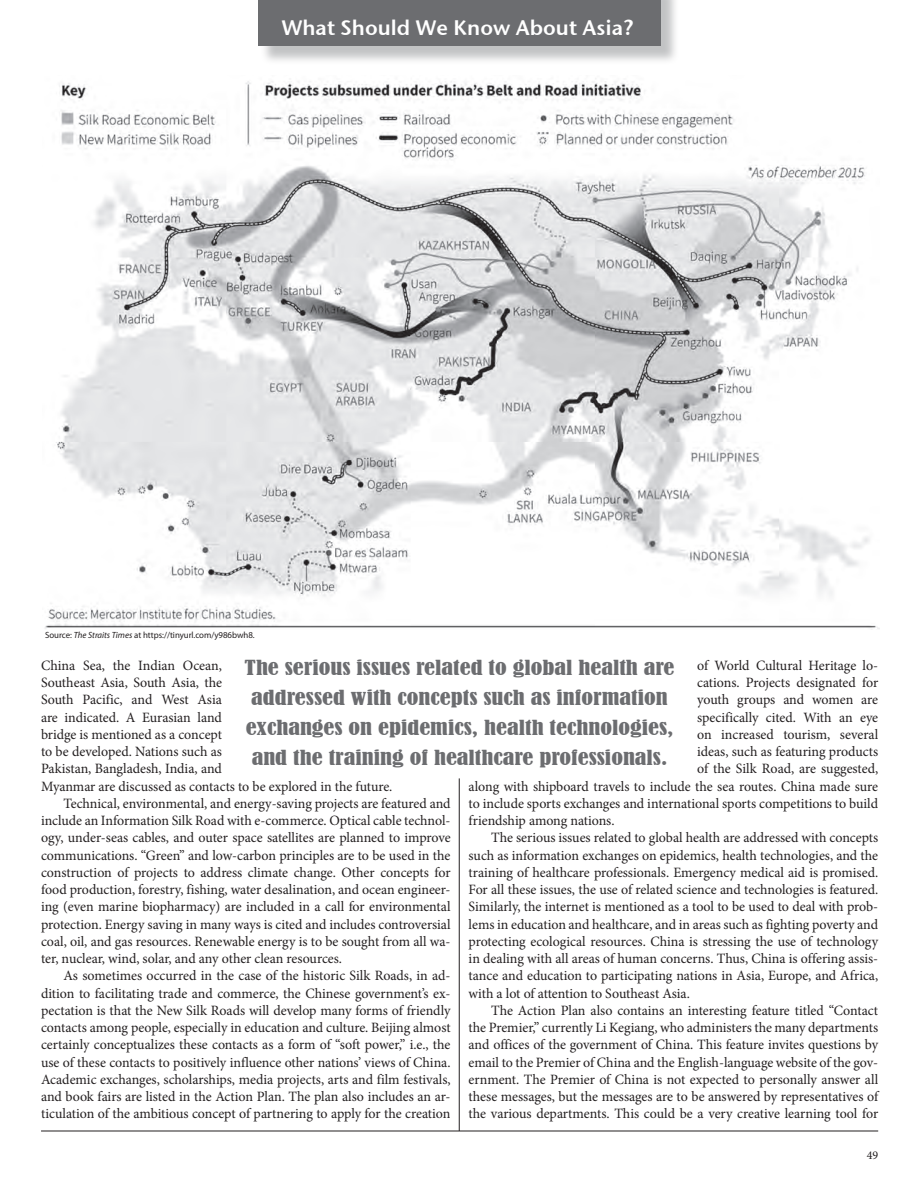
<style>
.page{position:relative;width:918px;height:1188px;background:#fff}
.page>*{position:absolute;margin:0;border:0;box-sizing:border-box;transform-origin:0 0}
.t1{font:21px "Stone Sans Sem ITCTT Semi";color:#fff}
.t2{font:condensed 19.5px/30px "Bernard";color:#6c6d70;text-align:center;scale:1.25 1}
.t3{font:14.25px "Minion Pro";color:#231f20}
.t4{font:12px "Minion Pro";color:#231f20}
.t5{font:9px "Myriad Pro";color:#231f20}
.s1{font-style:italic}
</style>
<div class="page">
<hr style="left:41px;top:1131px;width:837px;height:1px;background:#231f20">
<div style="left:261px;top:0;width:419px;height:65px;background:#808285;opacity:.48"></div>
<div style="left:258px;top:0;width:403px;height:46px;background:#6c6d70"></div>
<hr style="left:459px;top:778px;width:1px;height:353px;background:#231f20">
<img style="left:45px;top:78px;width:835px;height:552px">
<h1 class="t1" style="left:282px;top:10px;width:354px">What Should We Know About Asia?</h1>
<p class="t5" style="left:45px;top:629px;width:211px">Source: <span class="s1">The Straits Times</span> at https://tinyurl.com/y986bwh8.</p>
<p class="t3" style="left:697px;top:656px;width:183px">of World Cultural Heritage lo-</p>
<p class="t3" style="left:697px;top:673px;width:183px">cations. Projects designated for</p>
<p class="t3" style="left:697px;top:690px;width:183px">youth groups and women are</p>
<p class="t3" style="left:697px;top:707px;width:183px">specifically cited. With an eye</p>
<p class="t3" style="left:697px;top:725px;width:183px">on increased tourism, several</p>
<p class="t3" style="left:697px;top:742px;width:183px">ideas, such as featuring products</p>
<p class="t3" style="left:697px;top:759px;width:183px">of the Silk Road, are suggested,</p>
<p class="t3" style="left:469px;top:776px;width:411px">along with shipboard travels to include the sea routes. China made sure</p>
<p class="t3" style="left:469px;top:794px;width:411px">to include sports exchanges and international sports competitions to build</p>
<p class="t3" style="left:469px;top:811px;width:147px">friendship among nations.</p>
<p class="t3" style="left:491px;top:828px;width:389px">The serious issues related to global health are addressed with concepts</p>
<p class="t3" style="left:469px;top:845px;width:411px">such as information exchanges on epidemics, health technologies, and the</p>
<p class="t3" style="left:469px;top:863px;width:411px">training of healthcare professionals. Emergency medical aid is promised.</p>
<p class="t3" style="left:469px;top:880px;width:411px">For all these issues, the use of related science and technologies is featured.</p>
<p class="t3" style="left:469px;top:897px;width:411px">Similarly, the internet is mentioned as a tool to be used to deal with prob-</p>
<p class="t3" style="left:469px;top:914px;width:411px">lems in education and healthcare, and in areas such as fighting poverty and</p>
<p class="t3" style="left:469px;top:932px;width:411px">protecting ecological resources. China is stressing the use of technology</p>
<p class="t3" style="left:469px;top:949px;width:411px">in dealing with all areas of human concerns. Thus, China is offering assis-</p>
<p class="t3" style="left:469px;top:966px;width:411px">tance and education to participating nations in Asia, Europe, and Africa,</p>
<p class="t3" style="left:469px;top:983px;width:223px">with a lot of attention to Southeast Asia.</p>
<p class="t3" style="left:491px;top:1001px;width:389px">The Action Plan also contains an interesting feature titled “Contact</p>
<p class="t3" style="left:469px;top:1018px;width:411px">the Premier,” currently Li Kegiang, who administers the many departments</p>
<p class="t3" style="left:469px;top:1035px;width:411px">and offices of the government of China. This feature invites questions by</p>
<p class="t3" style="left:469px;top:1052px;width:411px">email to the Premier of China and the English-language website of the gov-</p>
<p class="t3" style="left:469px;top:1070px;width:411px">ernment. The Premier of China is not expected to personally answer all</p>
<p class="t3" style="left:469px;top:1087px;width:411px">these messages, but the messages are to be answered by representatives of</p>
<p class="t3" style="left:469px;top:1104px;width:411px">the various departments. This could be a very creative learning tool for</p>
<p class="t3" style="left:41px;top:656px;width:182px">China Sea, the Indian Ocean,</p>
<p class="t3" style="left:41px;top:673px;width:182px">Southeast Asia, South Asia, the</p>
<p class="t3" style="left:41px;top:690px;width:182px">South Pacific, and West Asia</p>
<p class="t3" style="left:41px;top:707px;width:182px">are indicated. A Eurasian land</p>
<p class="t3" style="left:41px;top:725px;width:182px">bridge is mentioned as a concept</p>
<p class="t3" style="left:41px;top:742px;width:182px">to be developed. Nations such as</p>
<p class="t3" style="left:41px;top:759px;width:182px">Pakistan, Bangladesh, India, and</p>
<p class="t3" style="left:41px;top:776px;width:353px">Myanmar are discussed as contacts to be explored in the future.</p>
<p class="t3" style="left:64px;top:794px;width:389px">Technical, environmental, and energy-saving projects are featured and</p>
<p class="t3" style="left:41px;top:811px;width:411px">include an Information Silk Road with e-commerce. Optical cable technol-</p>
<p class="t3" style="left:41px;top:828px;width:411px">ogy, under-seas cables, and outer space satellites are planned to improve</p>
<p class="t3" style="left:41px;top:845px;width:411px">communications. “Green” and low-carbon principles are to be used in the</p>
<p class="t3" style="left:41px;top:863px;width:411px">construction of projects to address climate change. Other concepts for</p>
<p class="t3" style="left:41px;top:880px;width:411px">food production, forestry, fishing, water desalination, and ocean engineer-</p>
<p class="t3" style="left:41px;top:897px;width:411px">ing (even marine biopharmacy) are included in a call for environmental</p>
<p class="t3" style="left:41px;top:914px;width:411px">protection. Energy saving in many ways is cited and includes controversial</p>
<p class="t3" style="left:41px;top:932px;width:411px">coal, oil, and gas resources. Renewable energy is to be sought from all wa-</p>
<p class="t3" style="left:41px;top:949px;width:303px">ter, nuclear, wind, solar, and any other clean resources.</p>
<p class="t3" style="left:64px;top:966px;width:389px">As sometimes occurred in the case of the historic Silk Roads, in ad-</p>
<p class="t3" style="left:41px;top:983px;width:411px">dition to facilitating trade and commerce, the Chinese government’s ex-</p>
<p class="t3" style="left:41px;top:1001px;width:411px">pectation is that the New Silk Roads will develop many forms of friendly</p>
<p class="t3" style="left:41px;top:1018px;width:411px">contacts among people, especially in education and culture. Beijing almost</p>
<p class="t3" style="left:41px;top:1035px;width:411px">certainly conceptualizes these contacts as a form of “soft power,” i.e., the</p>
<p class="t3" style="left:41px;top:1052px;width:411px">use of these contacts to positively influence other nations’ views of China.</p>
<p class="t3" style="left:41px;top:1070px;width:411px">Academic exchanges, scholarships, media projects, arts and film festivals,</p>
<p class="t3" style="left:41px;top:1087px;width:411px">and book fairs are listed in the Action Plan. The plan also includes an ar-</p>
<p class="t3" style="left:41px;top:1104px;width:411px">ticulation of the ambitious concept of partnering to apply for the creation</p>
<h2 class="t2" style="left:245px;top:653px;width:345px">The serious issues related to global health are addressed with concepts such as information exchanges on epidemics, health technologies, and the training of healthcare professionals.</h2>
<p class="t4" style="left:867px;top:1147px;width:13px">49</p>
</div>
